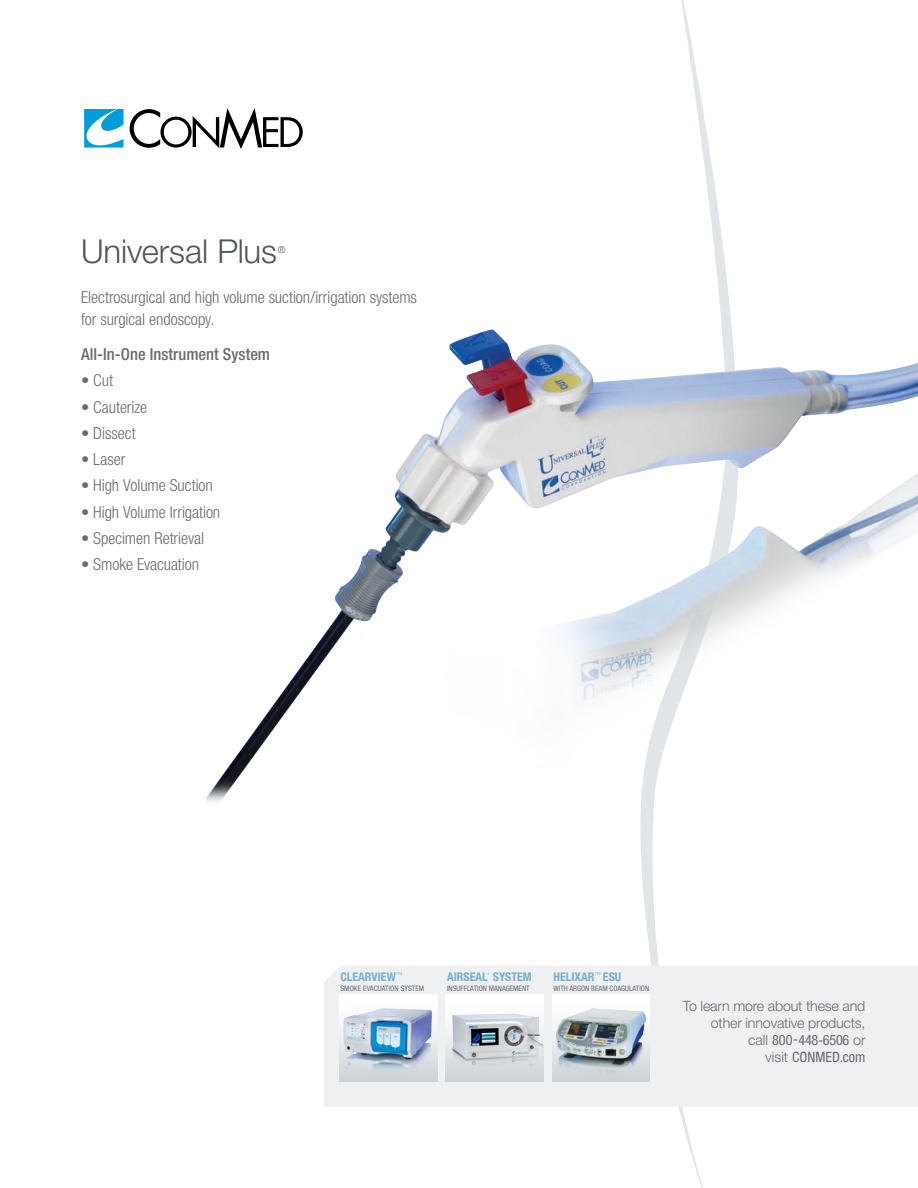
<style>
.page{position:relative;width:918px;height:1188px;background:#fff}
.page>*{position:absolute;margin:0;border:0;box-sizing:border-box;transform-origin:0 0}
._1_ProductTitle{font:300 33px "Helvetica Neue LT Std";letter-spacing:-.005em;color:#51565b}
._2_IntroCopy{font:300 condensed 16.5px/21.8px "Helvetica Neue LT Pro";letter-spacing:-.005em;color:#686c70}
._2_IntroCopy-2{font:500 condensed 16.5px "Helvetica Neue LT Pro";letter-spacing:.005em;color:#686c70}
.t1{font:300 14.25px/17.2px "Helvetica Neue LT Std";letter-spacing:-.01em;color:#686c70;text-align:right}
._3_XSell_Head{font:700 condensed 12px "Helvetica Neue LT Pro";color:#78aecd}
._1_ProductTitle-2{font:300 9.6px "Helvetica Neue LT Std";color:#51565b}
._4_XSell_Copy{font:condensed 7.5px "Helvetica Neue LT Pro";color:#686c70}
._3_XSell_Head-2{font:300 condensed 3.45px "Helvetica Neue LT Pro";color:#78aecd}
.s1{font-family:"Helvetica Neue LT Pro";font-weight:400;font-stretch:condensed}
</style>
<div class="page">
<svg style="left:643px;top:0;width:84px;height:1188px"></svg>
<img style="left:206px;top:279px;width:712px;height:613px">
<svg style="left:130px;top:108px;width:173px;height:41px"></svg>
<svg style="left:84px;top:109px;width:40px;height:39px"></svg>
<div style="left:324px;top:966px;width:594px;height:141px;background:#eef0f2"></div>
<div style="left:340px;top:995px;width:97px;height:87px;background:#fefefe"></div>
<svg style="left:446px;top:995px;width:97px;height:87px"></svg>
<div style="left:552px;top:995px;width:98px;height:87px;background:linear-gradient(to bottom,#fff,#ced4d8)"></div>
<img style="left:446px;top:1005px;width:97px;height:66px">
<img style="left:557px;top:1009px;width:88px;height:68px">
<img style="left:340px;top:1007px;width:101px;height:75px">
<p class="_1_ProductTitle" style="left:81px;top:231px;width:198px">Universal Plus</p>
<p class="_1_ProductTitle-2" style="left:278px;top:244px;width:9px">®</p>
<p class="_2_IntroCopy" style="left:81px;top:286px;width:338px">Electrosurgical and high volume suction/irrigation systems for surgical endoscopy.</p>
<p class="_2_IntroCopy-2" style="left:81px;top:344px;width:191px">All-In-One Instrument System</p>
<p class="_2_IntroCopy" style="left:81px;top:369px;width:34px">• Cut</p>
<p class="_2_IntroCopy" style="left:81px;top:396px;width:68px">• Cauterize</p>
<p class="_2_IntroCopy" style="left:81px;top:422px;width:56px">• Dissect</p>
<p class="_2_IntroCopy" style="left:81px;top:448px;width:46px">• Laser</p>
<p class="_2_IntroCopy" style="left:81px;top:474px;width:133px">• High Volume Suction</p>
<p class="_2_IntroCopy" style="left:81px;top:501px;width:141px">• High Volume Irrigation</p>
<p class="_2_IntroCopy" style="left:81px;top:527px;width:125px">• Specimen Retrieval</p>
<p class="_2_IntroCopy" style="left:81px;top:553px;width:120px">• Smoke Evacuation</p>
<p class="_3_XSell_Head" style="left:340px;top:970px;width:64px">CLEARVIEW<sup>™</sup></p>
<p class="_4_XSell_Copy" style="left:340px;top:984px;width:85px">SMOKE EVACUATION SYSTEM</p>
<p class="_3_XSell_Head-2" style="left:487px;top:971px;width:4px">®</p>
<p class="_4_XSell_Copy" style="left:447px;top:984px;width:84px">INSUFFLATION MANAGEMENT</p>
<p class="_3_XSell_Head" style="left:447px;top:970px;width:86px">AIRSEAL SYSTEM</p>
<p class="_3_XSell_Head" style="left:554px;top:970px;width:69px">HELIXAR<sup>™</sup> ESU</p>
<p class="_4_XSell_Copy" style="left:554px;top:984px;width:97px">WITH ARGON BEAM COAGULATION</p>
<p class="t1" style="left:683px;top:997px;width:184px">To learn more about these and other innovative products,<br>call <span class="s1">800-448-6506</span> or<br>visit <span class="s1">CONMED.com</span></p>
</div>
